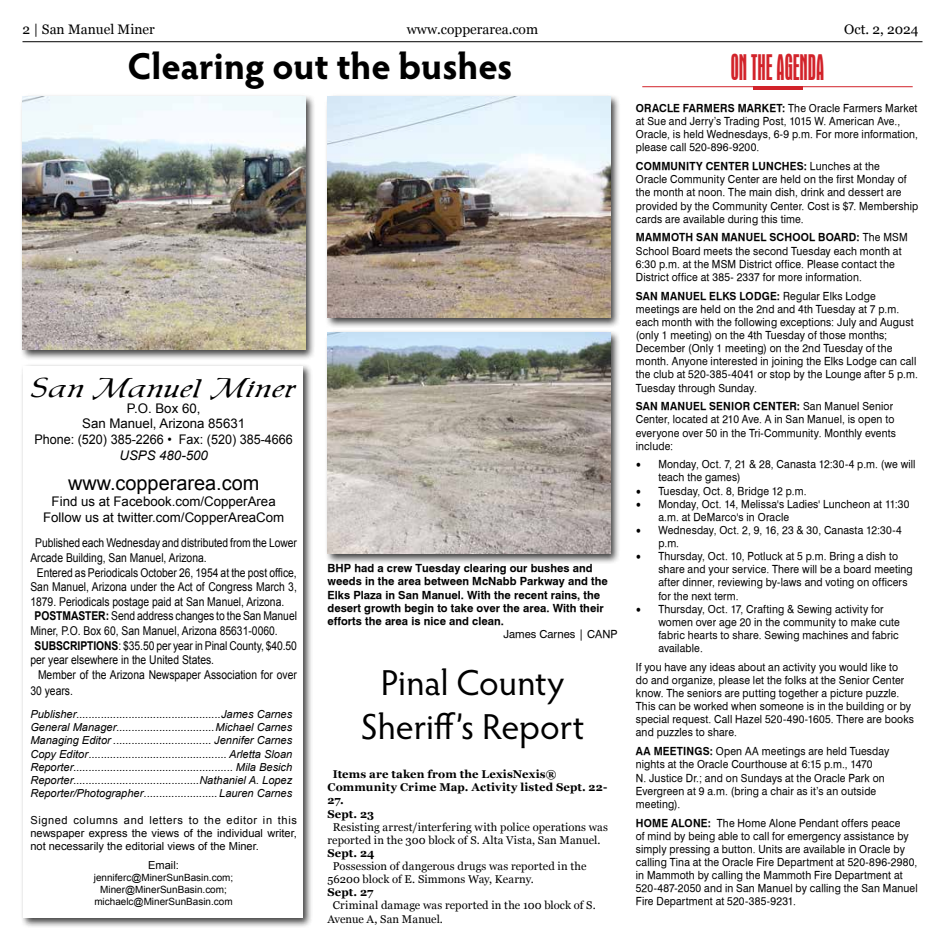
<style>
.page{position:relative;width:945px;height:945px;background:#fff}
.page>*{position:absolute;margin:0;border:0;box-sizing:border-box;transform-origin:0 0}
.t1{font:700 37.5px "Hypatia Sans Pro";color:#000}
.t2{font:condensed 37.5px "Aurora BT";color:#d2232a;scale:.8 1}
.t3{font:36.25px/43.5px "Hypatia Sans Pro";letter-spacing:-.005em;color:#000;text-align:center}
.t4{font:26.5px "Chaucer";color:#000;scale:1.23 1}
.t5{font:19.88px "Arial";color:#000}
.t6{font:13.75px "Georgia";color:#000}
.t7{font:13.25px/15.9px "Arial";color:#000;text-align:center}
.t8{font:italic 13.25px "Arial";color:#000}
.t9{font:12.12px "Arial";color:#000;scale:.85 1}
.t10{font:11.25px/13.1px "Geneva";letter-spacing:.01em;color:#000;scale:.93 1}
.t11{font:11.25px/13.1px "Georgia";letter-spacing:.01em;color:#000}
.t12{font:700 11.25px/13.1px "Geneva";color:#000}
.t13{font:700 11.25px/13.1px "Georgia";letter-spacing:.015em;color:#000}
.t14{font:11.25px "Geneva";letter-spacing:.01em;color:#000}
.t15{font:italic 11px/13.2px "Arial";color:#000;text-align:justify}
.t16{font:11px/13.2px "Arial";color:#000;text-align:justify}
.t17{font:10px/11.9px "Arial";color:#000;text-align:center}
.s1{font-weight:700}
.s2{font-family:"Minion Pro";font-size:15px}
</style>
<div class="page">
<hr style="left:22px;top:41px;width:900px;height:1px;background:#000">
<div style="left:20px;top:363px;width:293px;height:565px;background:#000;opacity:.75"></div>
<div style="left:23px;top:366px;width:279px;height:552px;background:#fff"></div>
<div style="left:20px;top:93px;width:296px;height:268px;background:#000;opacity:.75"></div>
<img style="left:22px;top:96px;width:283px;height:254px">
<div style="left:325px;top:330px;width:296px;height:234px;background:#000;opacity:.75"></div>
<img style="left:328px;top:332px;width:282px;height:221px">
<div style="left:325px;top:93px;width:296px;height:235px;background:#000;opacity:.75"></div>
<img style="left:328px;top:96px;width:282px;height:221px">
<hr style="left:642px;top:86px;width:271px;height:1px;background:#d2232a">
<hr style="left:753px;top:86px;width:49px;height:4px;background:#d2232a">
<p class="t6" style="left:22px;top:19px;width:134px">2 | San Manuel Miner</p>
<p class="t6" style="left:407px;top:19px;width:133px">www.copperarea.com</p>
<p class="t6" style="left:844px;top:19px;width:76px">Oct. 2, 2024</p>
<h1 class="t1" style="left:128px;top:40px;width:386px">Clearing out the bushes</h1>
<h3 class="t4" style="left:31px;top:371px;width:218px">San Manuel Miner</h3>
<p class="t7" style="left:34px;top:400px;width:260px">P.O. Box 60,<br>San Manuel, Arizona 85631<br>Phone: (520) 385-2266 • Fax: (520) 385-4666</p>
<p class="t8" style="left:119px;top:447px;width:90px">USPS 480-500</p>
<h3 class="t5" style="left:68px;top:470px;width:193px">www.copperarea.com</h3>
<p class="t7" style="left:43px;top:494px;width:243px">Find us at Facebook.com/CopperArea<br>Follow us at twitter.com/CopperAreaCom</p>
<p class="t9" style="left:35px;top:535px;width:309px">Published each Wednesday and distributed from the Lower</p>
<p class="t9" style="left:30px;top:550px;width:209px">Arcade Building, San Manuel, Arizona.</p>
<p class="t9" style="left:37px;top:564px;width:307px">Entered as Periodicals October 26, 1954 at the post office,</p>
<p class="t9" style="left:30px;top:579px;width:315px">San Manuel, Arizona under the Act of Congress March 3,</p>
<p class="t9" style="left:30px;top:594px;width:300px">1879. Periodicals postage paid at San Manuel, Arizona.</p>
<p class="t9" style="left:35px;top:608px;width:310px"><span class="s1">POSTMASTER:</span> Send address changes to the San Manuel</p>
<p class="t9" style="left:30px;top:623px;width:293px">Miner, P.O. Box 60, San Manuel, Arizona 85631-0060.</p>
<p class="t9" style="left:35px;top:637px;width:310px"><span class="s1">SUBSCRIPTIONS</span>: $35.50 per year in Pinal County, $40.50</p>
<p class="t9" style="left:30px;top:652px;width:218px">per year elsewhere in the United States.</p>
<p class="t9" style="left:38px;top:667px;width:306px">Member of the Arizona Newspaper Association for over</p>
<p class="t9" style="left:30px;top:682px;width:52px">30 years.</p>
<p class="t15" style="left:30px;top:708px;width:263px">Publisher...............................................James Carnes General Manager................................Michael Carnes Managing Editor ................................ Jennifer Carnes Copy Editor............................................. Arletta Sloan Reporter.................................................... Mila Besich Reporter.........................................Nathaniel A. Lopez Reporter/Photographer........................Lauren Carnes</p>
<p class="t16" style="left:30px;top:814px;width:268px">Signed columns and letters to the editor in this newspaper express the views of the individual writer, not necessarily the editorial views of the Miner.</p>
<p class="t16" style="left:148px;top:859px;width:32px">Email:</p>
<p class="t17" style="left:94px;top:872px;width:141px">jenniferc@MinerSunBasin.com;<br>Miner@MinerSunBasin.com; michaelc@MinerSunBasin.com</p>
<p class="t12" style="left:328px;top:562px;width:282px">BHP had a crew Tuesday clearing our bushes and weeds in the area between McNabb Parkway and the Elks Plaza in San Manuel. With the recent rains, the desert growth begin to take over the area. With their efforts the area is nice and clean.</p>
<p class="t14" style="left:503px;top:627px;width:116px">James Carnes | CANP</p>
<h2 class="t3" style="left:361px;top:660px;width:225px">Pinal County<br>Sheriff’s Report</h2>
<p class="t13" style="left:328px;top:767px;width:281px;text-indent:5px">Items are taken from the LexisNexis®<br>Community Crime Map. Activity listed Sept. 22-<br>27.<br>Sept. 23</p>
<p class="t11" style="left:328px;top:820px;width:282px;text-indent:5px">Resisting arrest/interfering with police operations was reported in the 300 block of S. Alta Vista, San Manuel.</p>
<p class="t13" style="left:328px;top:846px;width:49px">Sept. 24</p>
<p class="t11" style="left:328px;top:859px;width:261px;text-indent:5px">Possession of dangerous drugs was reported in the<br>56200 block of E. Simmons Way, Kearny.</p>
<p class="t13" style="left:328px;top:885px;width:47px">Sept. 27</p>
<p class="t11" style="left:328px;top:899px;width:270px;text-indent:5px">Criminal damage was reported in the 100 block of S.<br>Avenue A, San Manuel.</p>
<h1 class="t2" style="left:731px;top:48px;width:118px">ON THE AGENDA</h1>
<p class="t10" style="left:636px;top:101px;width:305px"><span class="s1">ORACLE FARMERS MARKET:</span> The Oracle Farmers Market at Sue and Jerry’s Trading Post, 1015 W. American Ave., Oracle, is held Wednesdays, 6-9 p.m. For more information, please call 520-896-9200.</p>
<p class="t10" style="left:636px;top:160px;width:305px"><span class="s1">COMMUNITY CENTER LUNCHES:</span> Lunches at the<br>Oracle Community Center are held on the first Monday of the month at noon. The main dish, drink and dessert are provided by the Community Center. Cost is $7. Membership cards are available during this time.</p>
<p class="t10" style="left:636px;top:231px;width:294px"><span class="s1">MAMMOTH SAN MANUEL SCHOOL BOARD:</span> The MSM School Board meets the second Tuesday each month at 6:30 p.m. at the MSM District office. Please contact the District office at 385- 2337 for more information.</p>
<p class="t10" style="left:636px;top:289px;width:305px"><span class="s1">SAN MANUEL ELKS LODGE:</span> Regular Elks Lodge meetings are held on the 2nd and 4th Tuesday at 7 p.m. each month with the following exceptions: July and August (only 1 meeting) on the 4th Tuesday of those months; December (Only 1 meeting) on the 2nd Tuesday of the month. Anyone interested in joining the Elks Lodge can call the club at 520-385-4041 or stop by the Lounge after 5 p.m.<br>Tuesday through Sunday.</p>
<p class="t10" style="left:636px;top:400px;width:281px"><span class="s1">SAN MANUEL SENIOR CENTER:</span> San Manuel Senior Center, located at 210 Ave. A in San Manuel, is open to everyone over 50 in the Tri-Community. Monthly events include:</p>
<p class="t10" style="left:658px;top:458px;width:278px;text-indent:-22px"><span class="s2">•</span> Monday, Oct. 7, 21 &amp; 28, Canasta 12:30-4 p.m. (we will teach the games)</p>
<p class="t10" style="left:636px;top:484px;width:185px"><span class="s2">•</span> Tuesday, Oct. 8, Bridge 12 p.m.</p>
<p class="t10" style="left:658px;top:497px;width:272px;text-indent:-22px"><span class="s2">•</span> Monday, Oct. 14, Melissa's Ladies' Luncheon at 11:30 a.m. at DeMarco's in Oracle</p>
<p class="t10" style="left:658px;top:523px;width:263px;text-indent:-22px"><span class="s2">•</span> Wednesday, Oct. 2, 9, 16, 23 &amp; 30, Canasta 12:30-4 p.m.</p>
<p class="t10" style="left:658px;top:550px;width:275px;text-indent:-22px"><span class="s2">•</span> Thursday, Oct. 10, Potluck at 5 p.m. Bring a dish to share and your service. There will be a board meeting after dinner, reviewing by-laws and voting on officers for the next term.</p>
<p class="t10" style="left:658px;top:602px;width:261px;text-indent:-22px"><span class="s2">•</span> Thursday, Oct. 17, Crafting &amp; Sewing activity for women over age 20 in the community to make cute fabric hearts to share. Sewing machines and fabric available.</p>
<p class="t10" style="left:636px;top:660px;width:301px">If you have any ideas about an activity you would like to<br>do and organize, please let the folks at the Senior Center know. The seniors are putting together a picture puzzle.<br>This can be worked when someone is in the building or by special request. Call Hazel 520-490-1605. There are books and puzzles to share.</p>
<p class="t10" style="left:636px;top:745px;width:274px"><span class="s1">AA MEETINGS:</span> Open AA meetings are held Tuesday nights at the Oracle Courthouse at 6:15 p.m., 1470<br>N. Justice Dr.; and on Sundays at the Oracle Park on Evergreen at 9 a.m. (bring a chair as it’s an outside meeting).</p>
<p class="t10" style="left:636px;top:816px;width:305px"><span class="s1">HOME ALONE:</span> The Home Alone Pendant offers peace<br>of mind by being able to call for emergency assistance by simply pressing a button. Units are available in Oracle by calling Tina at the Oracle Fire Department at 520-896-2980, in Mammoth by calling the Mammoth Fire Department at 520-487-2050 and in San Manuel by calling the San Manuel Fire Department at 520-385-9231.</p>
</div>
